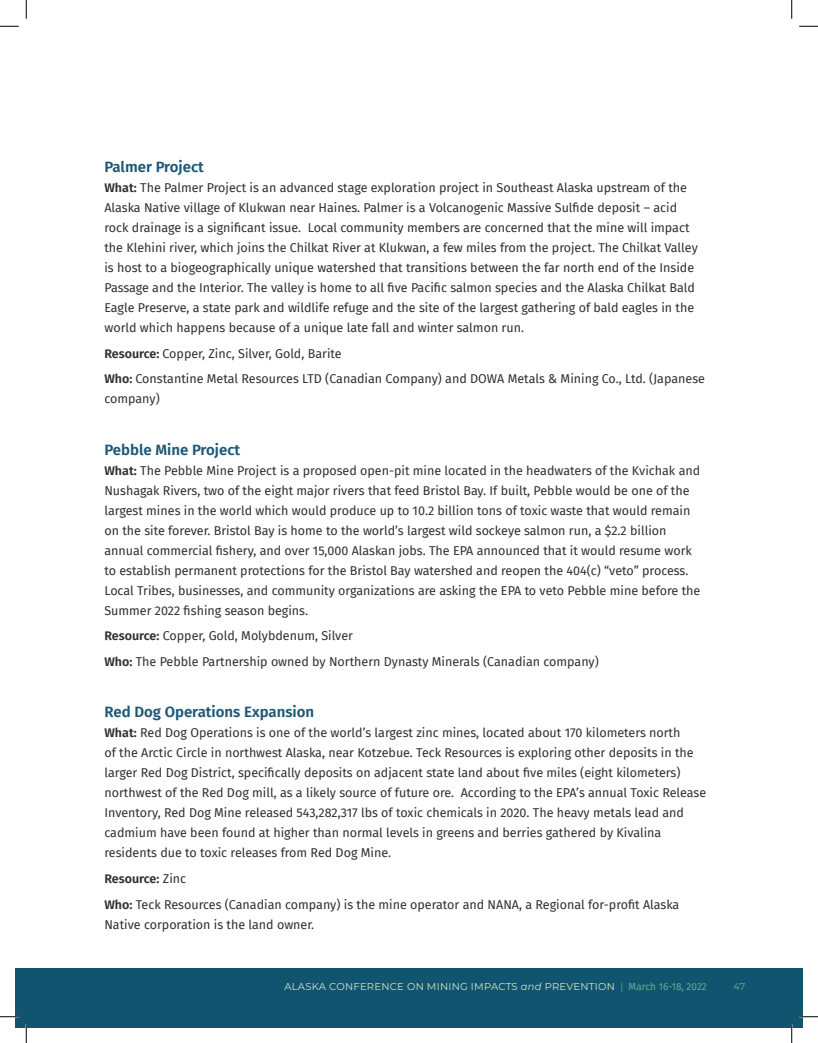
<style>
.page{position:relative;width:818px;height:1043px;background:#fff}
.page>*{position:absolute;margin:0;border:0;box-sizing:border-box;transform-origin:0 0}
.t1{font:600 15px "Fira Sans";color:#1d5875}
.t2{font:12.5px/20px "Fira Sans";color:#312f30}
.t3{font:600 12.5px "Fira Sans";color:#312f30}
.t4{font:10px "Montserrat";letter-spacing:.025em;color:#d2e7c3}
.t5{font:10px "Montserrat";color:#63ad90}
.s1{font-weight:600}
.s2{font-weight:400}
.s3{font-style:italic}
.s4{color:#63ad90}
.s5{font-family:"Fira Sans";color:#63ad90}
</style>
<div class="page">
<div style="left:15px;top:968px;width:787px;height:60px;background:#115470"></div>
<svg style="left:0;top:25px;width:19px;height:2px"></svg>
<svg style="left:799px;top:25px;width:19px;height:2px"></svg>
<svg style="left:0;top:1015px;width:19px;height:2px"></svg>
<svg style="left:799px;top:1015px;width:19px;height:2px"></svg>
<svg style="left:25px;top:0;width:2px;height:19px"></svg>
<svg style="left:25px;top:1024px;width:2px;height:18px"></svg>
<svg style="left:791px;top:0;width:1px;height:19px"></svg>
<svg style="left:790px;top:1024px;width:2px;height:18px"></svg>
<p class="t1" style="left:104px;top:154px;width:101px">Palmer Project</p>
<p class="t2" style="left:104px;top:177px;width:595px"><span class="s1">What:</span> The Palmer Project is an advanced stage exploration project in Southeast Alaska upstream of the Alaska Native village of Klukwan near Haines. Palmer is a Volcanogenic Massive Sulfide deposit – acid rock drainage is a significant issue. Local community members are concerned that the mine will impact the Klehini river, which joins the Chilkat River at Klukwan, a few miles from the project. The Chilkat Valley is host to a biogeographically unique watershed that transitions between the far north end of the Inside Passage and the Interior. The valley is home to all five Pacific salmon species and the Alaska Chilkat Bald Eagle Preserve, a state park and wildlife refuge and the site of the largest gathering of bald eagles in the world which happens because of a unique late fall and winter salmon run.</p>
<p class="t2" style="left:104px;top:343px;width:239px"><span class="s1">Resource:</span> Copper, Zinc, Silver, Gold, Barite</p>
<p class="t2" style="left:104px;top:369px;width:602px"><span class="s1">Who:</span> Constantine Metal Resources LTD (Canadian Company) and DOWA Metals &amp; Mining Co., Ltd. (Japanese company)</p>
<p class="t1" style="left:104px;top:437px;width:137px">Pebble Mine Project</p>
<p class="t2" style="left:104px;top:460px;width:597px"><span class="s1">What:</span> The Pebble Mine Project is a proposed open-pit mine located in the headwaters of the Kvichak and Nushagak Rivers, two of the eight major rivers that feed Bristol Bay. If built, Pebble would be one of the largest mines in the world which would produce up to 10.2 billion tons of toxic waste that would remain on the site forever. Bristol Bay is home to the world’s largest wild sockeye salmon run, a $2.2 billion annual commercial fishery, and over 15,000 Alaskan jobs. The EPA announced that it would resume work to establish permanent protections for the Bristol Bay watershed and reopen the 404(c) “veto” process.<br>Local Tribes, businesses, and community organizations are asking the EPA to veto Pebble mine before the Summer 2022 fishing season begins.</p>
<p class="t2" style="left:104px;top:625px;width:250px"><span class="s1">Resource:</span> Copper, Gold, Molybdenum, Silver</p>
<p class="t2" style="left:104px;top:651px;width:496px"><span class="s1">Who:</span> The Pebble Partnership owned by Northern Dynasty Minerals (Canadian company)</p>
<p class="t1" style="left:104px;top:699px;width:211px">Red Dog Operations Expansion</p>
<p class="t2" style="left:104px;top:722px;width:603px"><span class="s1">What:</span> Red Dog Operations is one of the world’s largest zinc mines, located about 170 kilometers north<br>of the Arctic Circle in northwest Alaska, near Kotzebue. Teck Resources is exploring other deposits in the larger Red Dog District, specifically deposits on adjacent state land about five miles (eight kilometers) northwest of the Red Dog mill, as a likely source of future ore. According to the EPA’s annual Toxic Release Inventory, Red Dog Mine released 543,282,317 lbs of toxic chemicals in 2020. The heavy metals lead and cadmium have been found at higher than normal levels in greens and berries gathered by Kivalina residents due to toxic releases from Red Dog Mine.</p>
<p class="t3" style="left:104px;top:868px;width:83px">Resource: <span class="s2">Zinc</span></p>
<p class="t2" style="left:104px;top:894px;width:576px"><span class="s1">Who:</span> Teck Resources (Canadian company) is the mine operator and NANA, a Regional for-profit Alaska<br>Native corporation is the land owner.</p>
<p class="t4" style="left:284px;top:979px;width:424px">ALASKA CONFERENCE ON MINING IMPACTS <span class="s3">and</span> PREVENTION <span class="s4">|</span> <span class="s5">March 16-18, 2022</span></p>
<p class="t5" style="left:733px;top:979px;width:13px">47</p>
</div>
